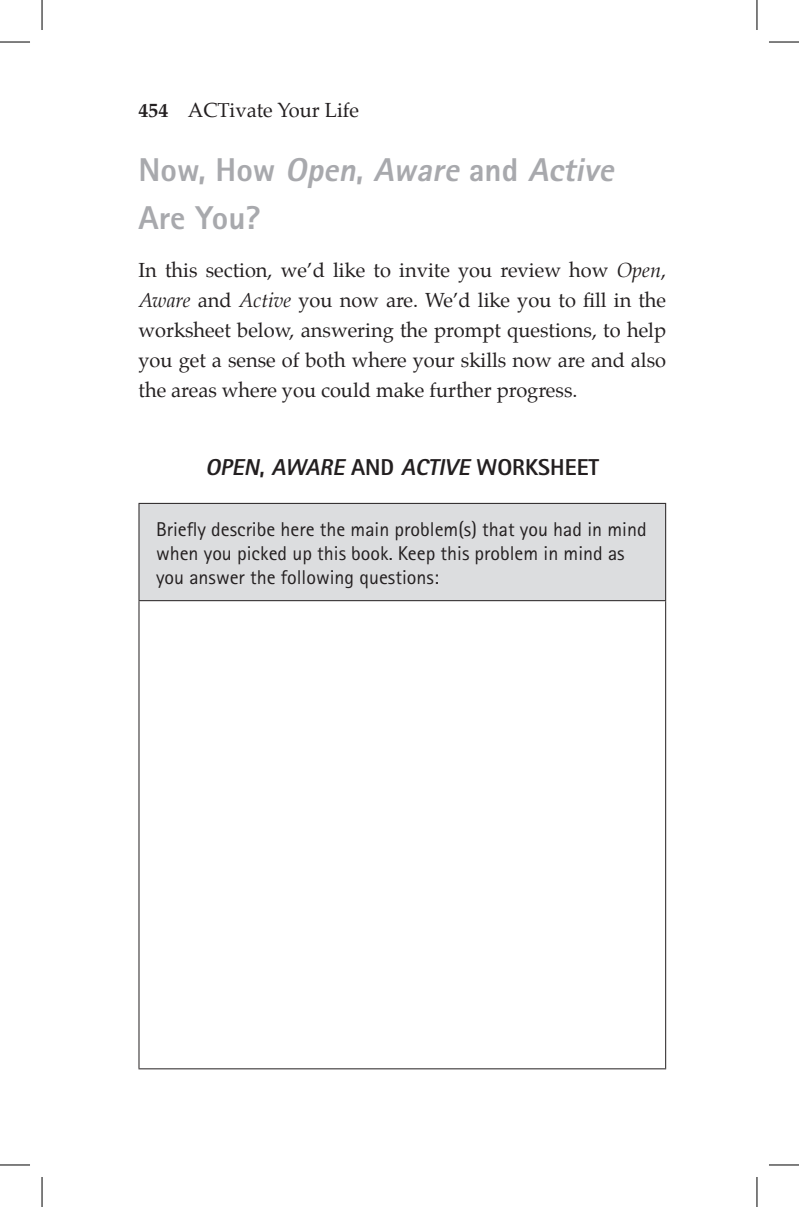
<style>
.page{position:relative;width:799px;height:1207px;background:#fff}
.page>*{position:absolute;margin:0;border:0;box-sizing:border-box;transform-origin:0 0}
.t1{font:800 33px/48px "Rotis Sans Serif";color:#a8a9ad}
.t2{font:italic 800 23px "Rotis Sans Serif";color:#231f20}
.t3{font:20px/30px "Palatino";color:#231f20;text-align:justify}
.t4{font:20px/24px "Rotis Sans Serif";color:#231f20}
.s1{font-weight:700}
.s2{font-style:italic}
.s3{font-style:normal}
</style>
<div class="page">
<div style="left:139px;top:503px;width:526px;height:97px;background:#dcdddf"></div>
<hr style="left:138px;top:600px;width:528px;height:1px;background:#231f20">
<hr style="left:138px;top:1068px;width:528px;height:1px;background:#231f20">
<hr style="left:138px;top:504px;width:1px;height:96px;background:#231f20">
<hr style="left:665px;top:504px;width:1px;height:96px;background:#231f20">
<hr style="left:138px;top:601px;width:1px;height:467px;background:#231f20">
<hr style="left:665px;top:601px;width:1px;height:467px;background:#231f20">
<hr style="left:138px;top:503px;width:528px;height:1px;background:#231f20">
<hr style="left:0;top:42px;width:30px;height:1px;background:#000">
<hr style="left:768px;top:42px;width:30px;height:1px;background:#000">
<hr style="left:0;top:1164px;width:30px;height:1px;background:#000">
<hr style="left:768px;top:1164px;width:30px;height:1px;background:#000">
<hr style="left:42px;top:0;width:1px;height:30px;background:#000">
<hr style="left:42px;top:1177px;width:1px;height:30px;background:#000">
<hr style="left:756px;top:0;width:1px;height:30px;background:#000">
<hr style="left:756px;top:1177px;width:1px;height:30px;background:#000">
<p class="t3" style="left:138px;top:95px;width:222px"><span class="s1">454</span> ACTivate Your Life</p>
<h1 class="t1" style="left:138px;top:146px;width:483px">N o w, H o w <span class="s2">Open</span>, <span class="s2">Aware</span> a n d <span class="s2">Active<br></span>Are You?</h1>
<p class="t3" style="left:138px;top:255px;width:529px">In this section, we’d like to invite you review how <span class="s2">Open</span>, <span class="s2">Aware</span> and <span class="s2">Active</span> you now are. We’d like you to fill in the worksheet below, answering the prompt questions, to help you get a sense of both where your skills now are and also the areas where you could make further progress.</p>
<p class="t2" style="left:205px;top:452px;width:395px">OPEN<span class="s3">,</span> AWARE <span class="s3">A N D</span> ACTIVE <span class="s3">W O R K S H E E T</span></p>
<p class="t4" style="left:156px;top:517px;width:492px">Briefly describe here the main problem(s) that you had in mind when you picked up this book. Keep this problem in mind as you answer the following questions:</p>
</div>
